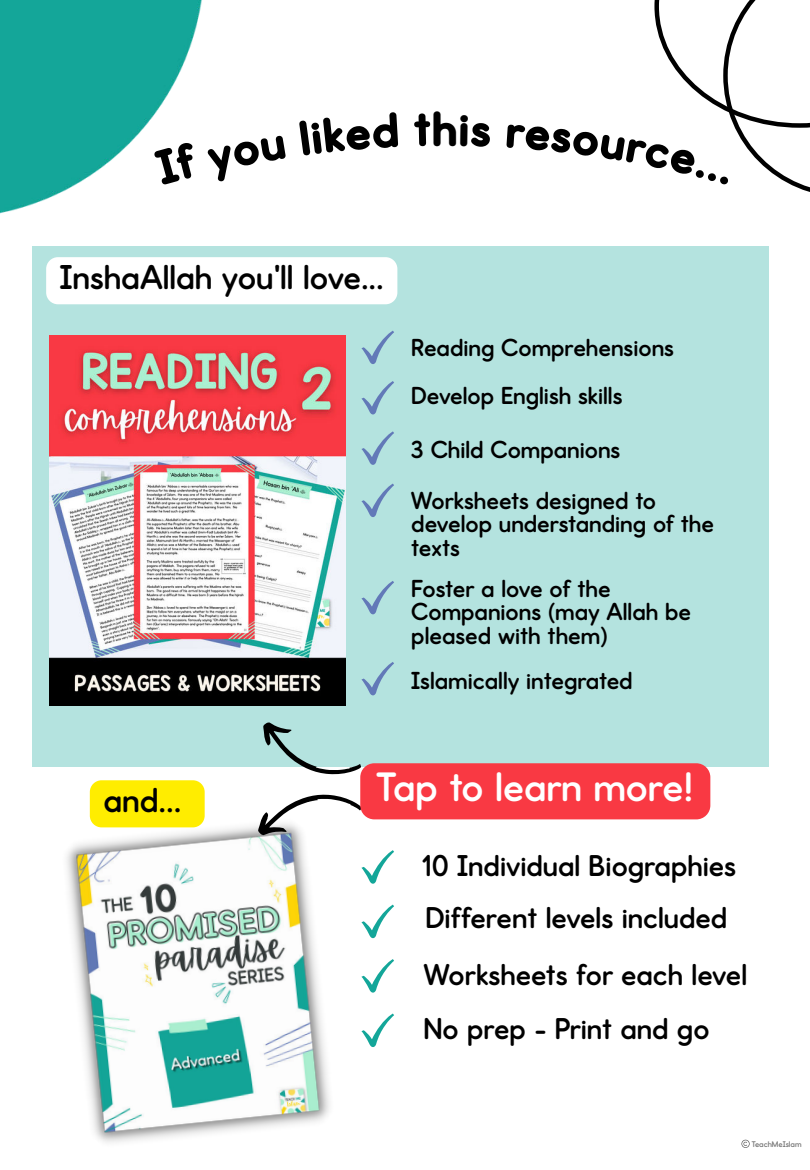
<style>
.page{position:relative;width:810px;height:1170px;background:#fff}
.page>*{position:absolute;margin:0;border:0;box-sizing:border-box;transform-origin:0 0}
.t1{font:48.9px "KA School Days Bold 2";color:#000}
.t2{font:40.8px "KA School Days 2";color:#fff}
.t3{font:34.2px "KA School Days 2";color:#000}
.t4{font:30px/52.2px "KA School Days 2";color:#000}
.t5{font:24.45px/23.4px "KA School Days 2";color:#000}
.t6{font:8.1px "KA School Days 2";color:#7a7a7a}
</style>
<div class="page">
<div style="left:32px;top:246px;width:737px;height:520px;background:#b4e3df"></div>
<svg style="left:361px;top:331px;width:33px;height:33px"></svg>
<svg style="left:361px;top:381px;width:33px;height:33px"></svg>
<svg style="left:361px;top:431px;width:33px;height:34px"></svg>
<svg style="left:361px;top:484px;width:33px;height:33px"></svg>
<svg style="left:741px;top:1140px;width:9px;height:8px"></svg>
<img style="left:0;top:0;width:202px;height:214px">
<svg style="left:361px;top:581px;width:33px;height:33px"></svg>
<svg style="left:361px;top:662px;width:33px;height:33px"></svg>
<img style="left:66px;top:812px;width:264px;height:331px">
<svg style="left:361px;top:850px;width:33px;height:34px"></svg>
<svg style="left:361px;top:959px;width:33px;height:34px"></svg>
<svg style="left:361px;top:1014px;width:33px;height:33px"></svg>
<svg style="left:361px;top:905px;width:33px;height:33px"></svg>
<svg style="left:263px;top:722px;width:98px;height:53px"></svg>
<svg style="left:258px;top:794px;width:104px;height:41px"></svg>
<img style="left:50px;top:336px;width:296px;height:370px">
<div style="left:46px;top:257px;width:351px;height:47px;background:#fff;border-radius:12px"></div>
<div style="left:90px;top:780px;width:115px;height:47px;background:#ffed00;border-radius:12px"></div>
<div style="left:360px;top:763px;width:350px;height:56px;background:#f93943;border-radius:14px"></div>
<svg style="left:154px;top:141px;width:46px;height:44px"></svg>
<svg style="left:654px;top:0;width:156px;height:192px"></svg>
<h1 class="t1" style="left:431px;top:100px;width:28px">h</h1>
<h3 class="t3" style="left:60px;top:257px;width:325px">InshaAllah you'll love...</h3>
<p class="t5" style="left:411px;top:324px;width:264px;line-height:47.8px">Reading Comprehensions<br>Develop English skills</p>
<p class="t5" style="left:411px;top:439px;width:211px">3 Child Companions</p>
<p class="t5" style="left:411px;top:489px;width:304px">Worksheets designed to develop understanding of the texts</p>
<p class="t5" style="left:411px;top:577px;width:281px">Foster a love of the<br>Companions (may Allah be pleased with them)</p>
<p class="t5" style="left:411px;top:669px;width:223px">Islamically integrated</p>
<h3 class="t3" style="left:104px;top:780px;width:79px">and...</h3>
<h2 class="t2" style="left:377px;top:763px;width:318px">Tap to learn more!</h2>
<p class="t4" style="left:422px;top:840px;width:316px">10 Individual Biographies<br>Different levels included</p>
<p class="t4" style="left:423px;top:947px;width:325px;line-height:54.4px">Worksheets for each level<br>No prep - Print and go</p>
<p class="t6" style="left:752px;top:1139px;width:51px">TeachMeIslam</p>
</div>
